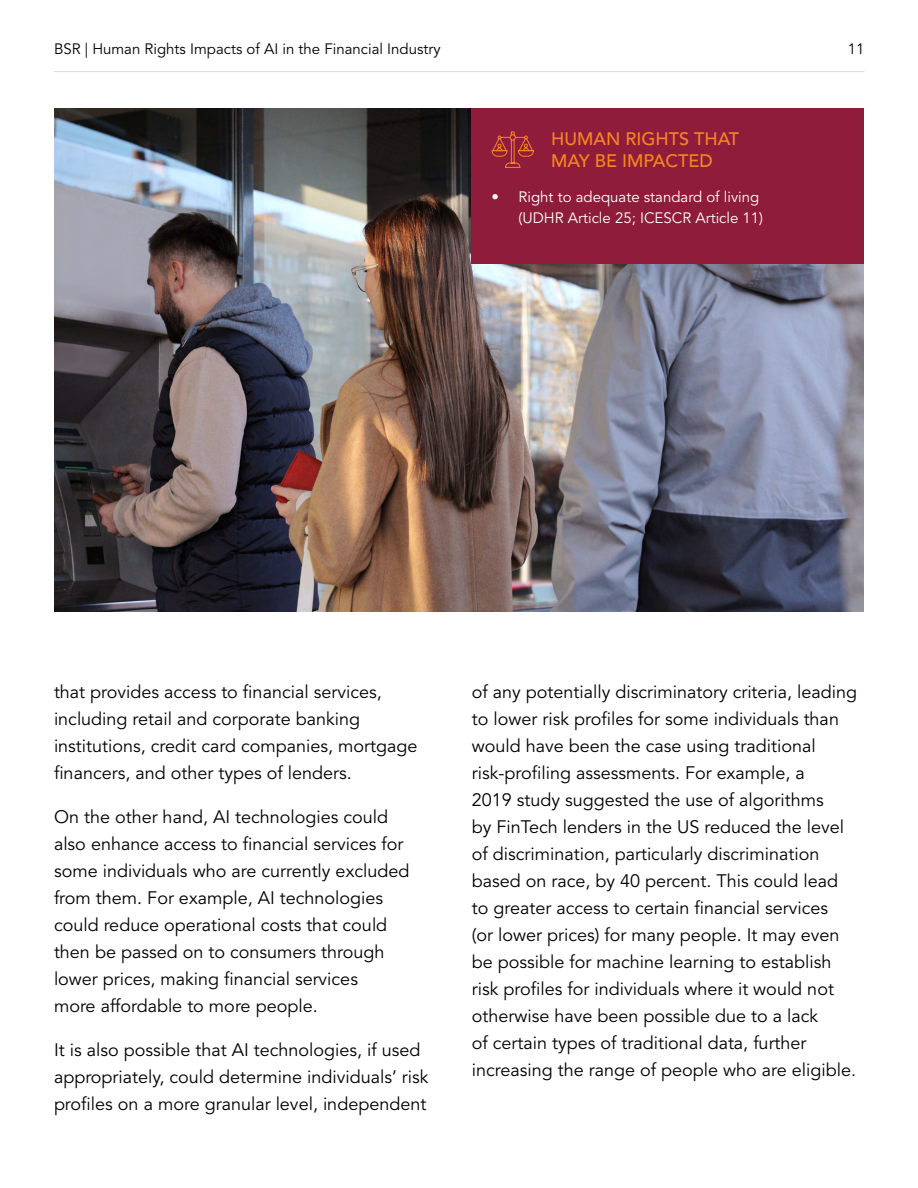
<style>
.page{position:relative;width:918px;height:1188px;background:#fff}
.page>*{position:absolute;margin:0;border:0;box-sizing:border-box;transform-origin:0 0}
.t1{font:18px/27px "Avenir LT Std";color:#000}
.t2{font:500 18px/21.6px "Avenir LT Std";color:#f68621}
.t3{font:15px/21px "Avenir LT Std";color:#fff;text-align:right}
.t4{font:15px "Avenir LT Std";color:#000}
</style>
<div class="page">
<img style="left:54px;top:108px;width:810px;height:504px">
<div style="left:472px;top:108px;width:392px;height:156px;background:#901c3b"></div>
<svg style="left:491px;top:131px;width:43px;height:37px"></svg>
<hr style="left:54px;top:71px;width:810px;height:1px;background:#dfdad5">
<p class="t4" style="left:54px;top:40px;width:388px">BSR | Human Rights Impacts of AI in the Financial Industry</p>
<p class="t4" style="left:848px;top:40px;width:18px">11</p>
<p class="t2" style="left:551px;top:129px;width:190px">HUMAN RIGHTS THAT<br>MAY BE IMPACTED</p>
<p class="t3" style="left:492px;top:187px;width:273px">• Right to adequate standard of living (UDHR Article 25; ICESCR Article 11)</p>
<p class="t1" style="left:54px;top:678px;width:365px">that provides access to financial services, including retail and corporate banking institutions, credit card companies, mortgage financers, and other types of lenders.</p>
<p class="t1" style="left:54px;top:803px;width:357px">On the other hand, AI technologies could also enhance access to financial services for some individuals who are currently excluded from them. For example, AI technologies could reduce operational costs that could then be passed on to consumers through lower prices, making financial services<br>more affordable to more people.</p>
<p class="t1" style="left:54px;top:1036px;width:376px">It is also possible that AI technologies, if used appropriately, could determine individuals’ risk profiles on a more granular level, independent</p>
<p class="t1" style="left:472px;top:678px;width:387px">of any potentially discriminatory criteria, leading to lower risk profiles for some individuals than would have been the case using traditional risk-profiling assessments. For example, a<br>2019 study suggested the use of algorithms<br>by FinTech lenders in the US reduced the level of discrimination, particularly discrimination based on race, by 40 percent. This could lead to greater access to certain financial services<br>(or lower prices) for many people. It may even be possible for machine learning to establish risk profiles for individuals where it would not otherwise have been possible due to a lack<br>of certain types of traditional data, further increasing the range of people who are eligible.</p>
</div>
